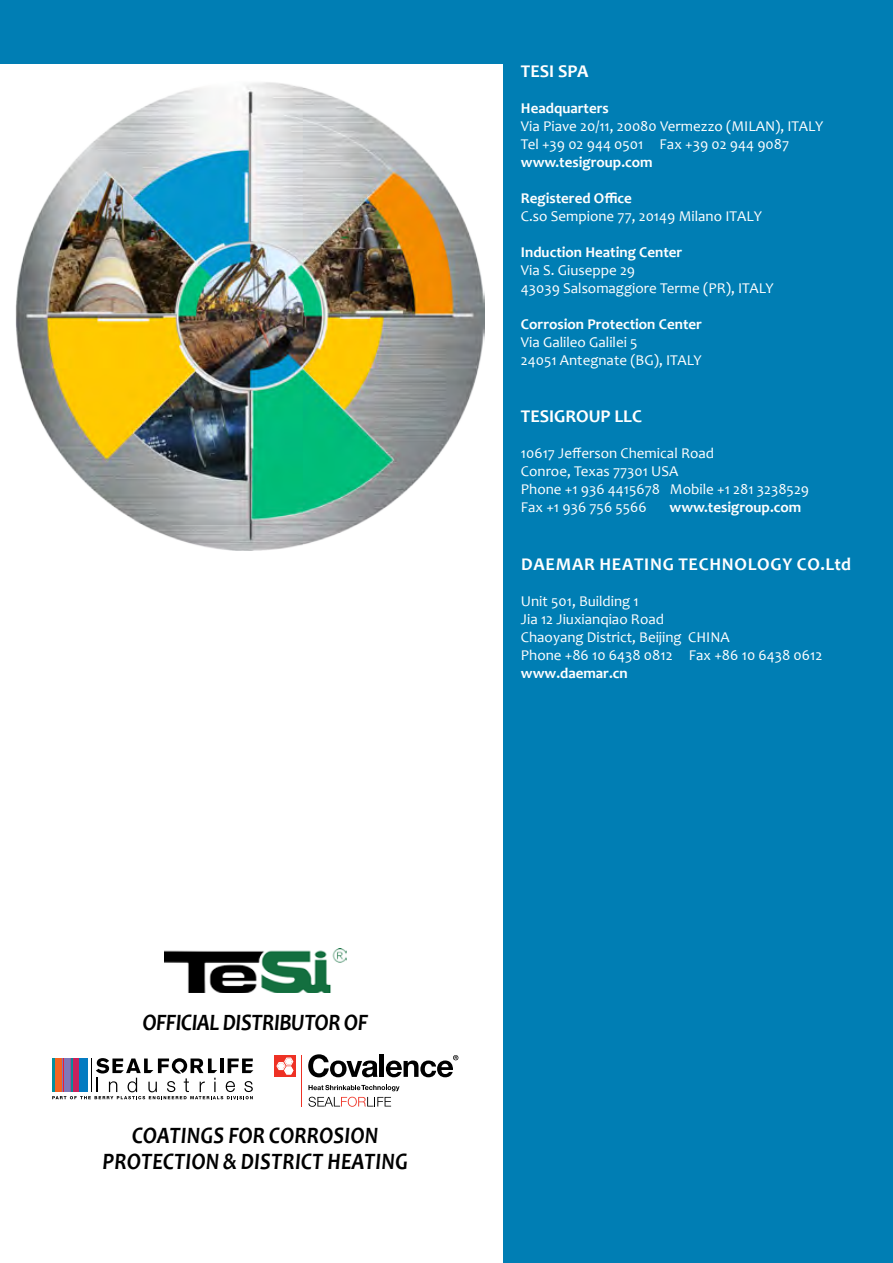
<style>
.page{position:relative;width:893px;height:1263px;background:#fff}
.page>*{position:absolute;margin:0;border:0;box-sizing:border-box;transform-origin:0 0}
.t1{font:italic 700 23.55px/25.5px "Candara";letter-spacing:.01em;color:#000;text-align:center;scale:.9 1}
.t2{font:italic 700 23.55px "Candara";letter-spacing:-.02em;color:#000;scale:.9 1}
.t3{font:700 18px "Candara";letter-spacing:.04em;color:#fff}
.t4{font:700 18px "Candara";color:#fff}
.t5{font:15px/18px "Candara";color:#fff}
.t6{font:700 15px "Candara";color:#fff}
</style>
<div class="page">
<div style="left:504px;top:64px;width:389px;height:1199px;background:#007eb4"></div>
<img style="left:15px;top:82px;width:470px;height:468px">
<svg style="left:52px;top:1058px;width:201px;height:41px"></svg>
<hr style="left:71px;top:1058px;width:1px;height:34px;background:#c8215d">
<hr style="left:64px;top:1058px;width:3px;height:34px;background:#7e78b8">
<svg style="left:308px;top:1054px;width:70px;height:23px"></svg>
<hr style="left:380px;top:1055px;width:4px;height:22px;background:#000">
<hr style="left:301px;top:1055px;width:1px;height:52px;background:#ee3124">
<div style="left:274px;top:1055px;width:21px;height:22px;background:#ee3124"></div>
<svg style="left:276px;top:1057px;width:17px;height:17px"></svg>
<svg style="left:308px;top:1097px;width:83px;height:10px"></svg>
<svg style="left:386px;top:1055px;width:72px;height:22px"></svg>
<svg style="left:308px;top:1085px;width:92px;height:6px"></svg>
<div style="left:0;top:0;width:893px;height:64px;background:#007eb4"></div>
<img style="left:165px;top:948px;width:181px;height:44px">
<p class="t3" style="left:521px;top:60px;width:69px">TESI SPA</p>
<p class="t6" style="left:521px;top:99px;width:89px">Headquarters</p>
<p class="t5" style="left:521px;top:117px;width:304px">Via Piave 20/11, 20080 Vermezzo (MILAN), ITALY</p>
<p class="t5" style="left:521px;top:135px;width:270px">Tel +39 02 944 0501 Fax +39 02 944 9087</p>
<p class="t6" style="left:521px;top:153px;width:133px">www.tesigroup.com</p>
<p class="t6" style="left:521px;top:189px;width:112px">Registered Office</p>
<p class="t5" style="left:521px;top:207px;width:243px">C.so Sempione 77, 20149 Milano ITALY</p>
<p class="t6" style="left:521px;top:243px;width:163px">Induction Heating Center</p>
<p class="t5" style="left:521px;top:261px;width:116px">Via S. Giuseppe 29</p>
<p class="t5" style="left:521px;top:279px;width:254px">43039 Salsomaggiore Terme (PR), ITALY</p>
<p class="t6" style="left:521px;top:315px;width:182px">Corrosion Protection Center</p>
<p class="t5" style="left:521px;top:333px;width:118px">Via Galileo Galilei 5</p>
<p class="t5" style="left:521px;top:351px;width:182px">24051 Antegnate (BG), ITALY</p>
<p class="t4" style="left:521px;top:405px;width:123px">TESIGROUP LLC</p>
<p class="t5" style="left:521px;top:444px;width:195px">10617 Jefferson Chemical Road</p>
<p class="t5" style="left:521px;top:462px;width:159px">Conroe, Texas 77301 USA</p>
<p class="t5" style="left:521px;top:480px;width:290px">Phone +1 936 4415678 Mobile +1 281 3238529</p>
<p class="t5" style="left:521px;top:498px;width:127px">Fax +1 936 756 5566</p>
<p class="t6" style="left:670px;top:498px;width:133px">www.tesigroup.com</p>
<p class="t3" style="left:521px;top:553px;width:331px">DAEMAR HEATING TECHNOLOGY CO.Ltd</p>
<p class="t5" style="left:521px;top:592px;width:145px">Unit 501, Building 1<br>Jia 12 Jiuxianqiao Road</p>
<p class="t5" style="left:521px;top:628px;width:303px">Chaoyang District, Beijing CHINA<br>Phone +86 10 6438 0812 Fax +86 10 6438 0612</p>
<p class="t6" style="left:521px;top:664px;width:108px">www.daemar.cn</p>
<p class="t2" style="left:143px;top:1007px;width:252px">OFFICIAL DISTRIBUTOR OF</p>
<p class="t1" style="left:103px;top:1122px;width:341px">COATINGS FOR CORROSION<br>PROTECTION &amp; DISTRICT HEATING</p>
</div>
